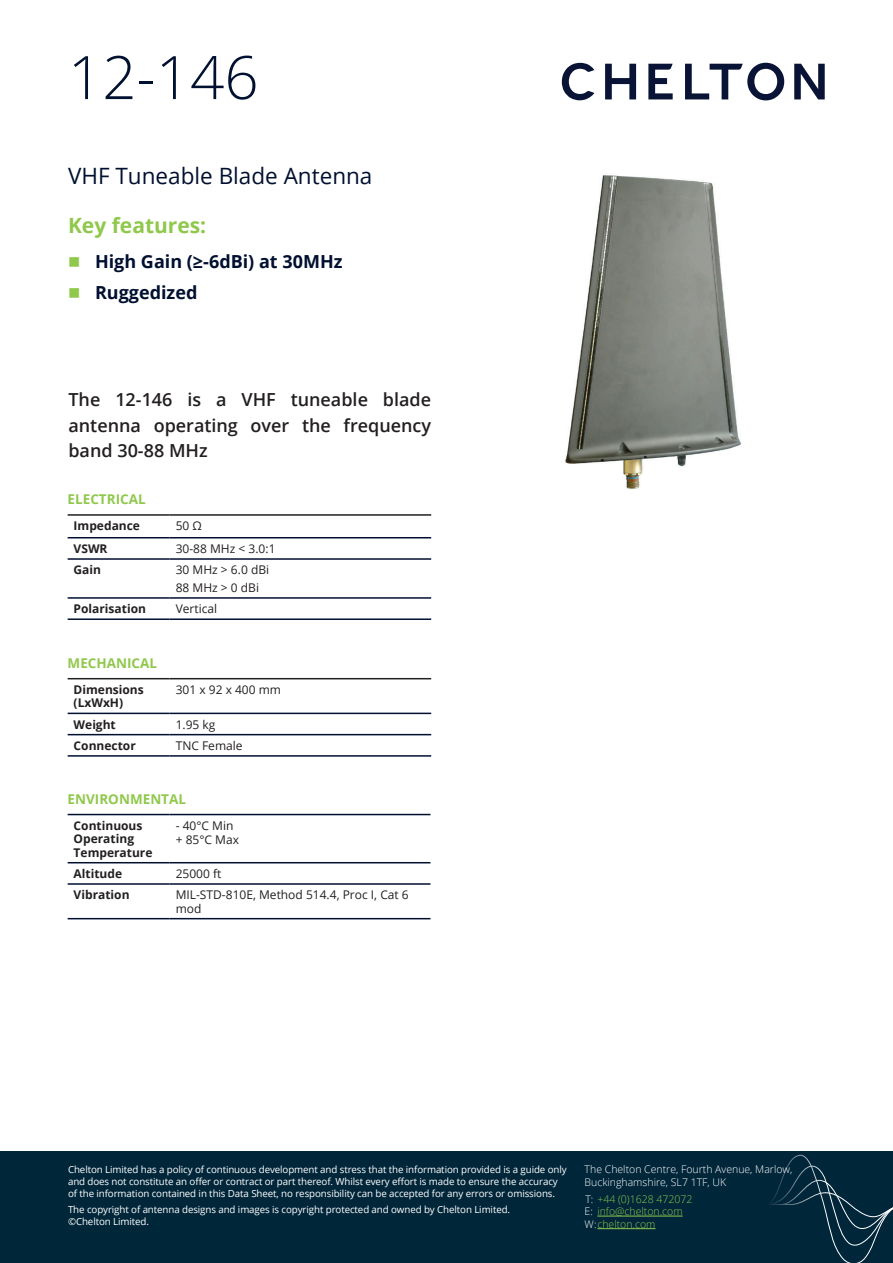
<style>
.page{position:relative;width:893px;height:1263px;background:#fff}
.page>*{position:absolute;margin:0;border:0;box-sizing:border-box;transform-origin:0 0}
.Heading_code_1{font:300 60px "Open Sans";color:#001030}
.Sub_Header_Descripti{font:22.5px "Open Sans";color:#001030}
.Key_features{font:700 21px "Open Sans";color:#90c84c}
.intro_body{font:600 18px/25.5px "Open Sans";color:#231f20;text-align:justify}
.t1{font:700 18px "Open Sans";color:#001030}
.Bullets{font:700 13.5px "Open Sans";color:#90c84c}
.Table_headers{font:700 13.5px "Open Sans";color:#90c84c}
.Table_reg{font:12px/13.5px "Open Sans";color:#231f20}
.Table_bold{font:700 12px/13.5px "Open Sans";color:#231f20}
.Table_Bold{font:700 12px "Open Sans";color:#231f20}
.t2{font:300 10.5px/12.6px "Open Sans";color:#fff}
.t3{font:300 10.5px/12.6px "Open Sans";color:#90c84c}
.t4{font:9.75px/12px "Open Sans";letter-spacing:-.01em;color:#fff}
.s1{color:#fff}
</style>
<div class="page">
<img style="left:565px;top:175px;width:176px;height:314px">
<hr style="left:68px;top:537px;width:102px;height:1px;background:#001030">
<hr style="left:170px;top:537px;width:261px;height:1px;background:#001030">
<hr style="left:68px;top:558px;width:102px;height:2px;background:#001030">
<hr style="left:170px;top:558px;width:261px;height:2px;background:#001030">
<hr style="left:68px;top:597px;width:102px;height:2px;background:#001030">
<hr style="left:170px;top:597px;width:261px;height:2px;background:#001030">
<hr style="left:68px;top:618px;width:102px;height:2px;background:#001030">
<hr style="left:170px;top:618px;width:261px;height:2px;background:#001030">
<hr style="left:68px;top:514px;width:102px;height:2px;background:#231f20">
<hr style="left:170px;top:514px;width:261px;height:2px;background:#231f20">
<hr style="left:68px;top:713px;width:102px;height:1px;background:#001030">
<hr style="left:170px;top:713px;width:261px;height:1px;background:#001030">
<hr style="left:68px;top:734px;width:102px;height:1px;background:#001030">
<hr style="left:170px;top:734px;width:261px;height:1px;background:#001030">
<hr style="left:68px;top:755px;width:102px;height:2px;background:#001030">
<hr style="left:170px;top:755px;width:261px;height:2px;background:#001030">
<hr style="left:68px;top:678px;width:102px;height:1px;background:#231f20">
<hr style="left:170px;top:678px;width:261px;height:1px;background:#231f20">
<hr style="left:68px;top:814px;width:102px;height:1px;background:#001030">
<hr style="left:170px;top:814px;width:260px;height:1px;background:#001030">
<hr style="left:68px;top:862px;width:102px;height:1px;background:#001030">
<hr style="left:170px;top:862px;width:260px;height:1px;background:#001030">
<hr style="left:68px;top:883px;width:102px;height:2px;background:#001030">
<hr style="left:170px;top:883px;width:260px;height:2px;background:#001030">
<hr style="left:68px;top:918px;width:102px;height:1px;background:#001030">
<hr style="left:170px;top:918px;width:260px;height:1px;background:#001030">
<div style="left:0;top:1151px;width:893px;height:112px;background:#00263a"></div>
<svg style="left:562px;top:63px;width:32px;height:37px"></svg>
<svg style="left:605px;top:64px;width:31px;height:35px"></svg>
<svg style="left:648px;top:64px;width:25px;height:35px"></svg>
<svg style="left:685px;top:63px;width:99px;height:37px"></svg>
<svg style="left:794px;top:64px;width:31px;height:35px"></svg>
<hr style="left:597px;top:1216px;width:86px;height:1px;background:#90c84c">
<hr style="left:597px;top:1228px;width:58px;height:1px;background:#90c84c">
<svg style="left:770px;top:1154px;width:123px;height:109px"></svg>
<p class="Heading_code_1" style="left:68px;top:36px;width:192px">12-146</p>
<p class="Sub_Header_Descripti" style="left:68px;top:160px;width:306px">VHF Tuneable Blade Antenna</p>
<p class="Key_features" style="left:68px;top:210px;width:140px">Key features:</p>
<p class="t1" style="left:95px;top:249px;width:249px">High Gain (≥-6dBi) at 30MHz</p>
<p class="t1" style="left:95px;top:280px;width:104px">Ruggedized</p>
<p class="intro_body" style="left:68px;top:386px;width:364px">The 12-146 is a VHF tuneable blade antenna operating over the frequency band 30-88 MHz</p>
<p class="Table_headers" style="left:68px;top:490px;width:80px">ELECTRICAL</p>
<p class="Table_bold" style="left:74px;top:519px;width:68px">Impedance</p>
<p class="Table_reg" style="left:176px;top:519px;width:28px">50 Ω</p>
<p class="Table_bold" style="left:74px;top:541px;width:35px">VSWR</p>
<p class="Table_reg" style="left:176px;top:541px;width:101px">30-88 MHz &lt; 3.0:1</p>
<p class="Table_bold" style="left:74px;top:563px;width:29px">Gain</p>
<p class="Table_reg" style="left:176px;top:563px;width:95px">30 MHz &gt; 6.0 dBi</p>
<p class="Table_reg" style="left:176px;top:580px;width:85px">88 MHz &gt; 0 dBi</p>
<p class="Table_bold" style="left:74px;top:602px;width:74px">Polarisation</p>
<p class="Table_reg" style="left:176px;top:602px;width:43px">Vertical</p>
<p class="Bullets" style="left:68px;top:654px;width:91px">MECHANICAL</p>
<p class="Table_bold" style="left:74px;top:682px;width:72px">Dimensions (LxWxH)</p>
<p class="Table_reg" style="left:176px;top:682px;width:107px">301 x 92 x 400 mm</p>
<p class="Table_bold" style="left:74px;top:717px;width:44px">Weight</p>
<p class="Table_reg" style="left:176px;top:717px;width:41px">1.95 kg</p>
<p class="Table_bold" style="left:74px;top:738px;width:64px">Connector</p>
<p class="Table_reg" style="left:176px;top:738px;width:68px">TNC Female</p>
<p class="Bullets" style="left:68px;top:789px;width:120px">ENVIRONMENTAL</p>
<p class="Table_bold" style="left:74px;top:818px;width:80px">Continuous<br>Operating<br>Temperature</p>
<p class="Table_reg" style="left:176px;top:818px;width:59px">- 40°C Min</p>
<p class="Table_reg" style="left:176px;top:833px;width:65px">+ 85°C Max</p>
<p class="Table_bold" style="left:74px;top:866px;width:50px">Altitude</p>
<p class="Table_reg" style="left:176px;top:866px;width:47px">25000 ft</p>
<p class="Table_Bold" style="left:74px;top:886px;width:57px">Vibration</p>
<p class="Table_reg" style="left:176px;top:888px;width:235px">MIL-STD-810E, Method 514.4, Proc I, Cat 6 mod</p>
<p class="t4" style="left:68px;top:1163px;width:500px">Chelton Limited has a policy of continuous development and stress that the information provided is a guide only and does not constitute an offer or contract or part thereof. Whilst every effort is made to ensure the accuracy of the information contained in this Data Sheet, no responsibility can be accepted for any errors or omissions.</p>
<p class="t4" style="left:68px;top:1203px;width:444px">The copyright of antenna designs and images is copyright protected and owned by Chelton Limited. ©Chelton Limited.</p>
<p class="t2" style="left:585px;top:1163px;width:209px">The Chelton Centre, Fourth Avenue, Marlow,<br>Buckinghamshire, SL7 1TF, UK</p>
<p class="t3" style="left:585px;top:1192px;width:109px"><span class="s1">T:</span> +44 (0)1628 472072<br><span class="s1">E:</span> info@chelton.com<br><span class="s1">W:</span>chelton.com</p>
</div>
